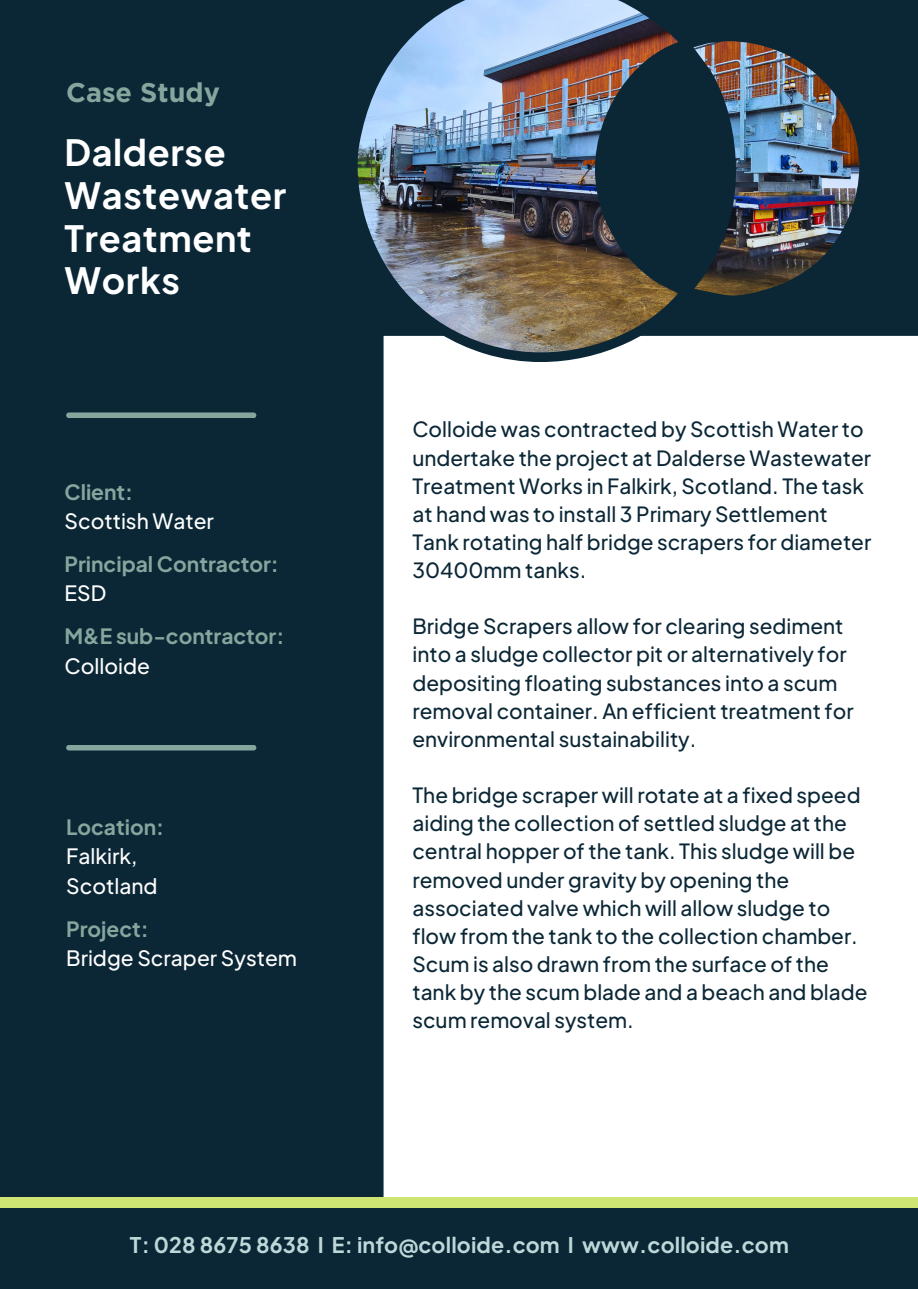
<style>
.page{position:relative;width:918px;height:1289px;background:#fff}
.page>*{position:absolute;margin:0;border:0;box-sizing:border-box;transform-origin:0 0}
.t1{font:700 36px/42.8px "Plus Jakarta Sans";letter-spacing:.02em;color:#fff}
.t2{font:700 27px "Gotham";color:#85a69d}
.t3{font:700 21.45px "Plus Jakarta Sans";letter-spacing:.01em;color:#bed8d9}
.t4{font:700 21px "Plus Jakarta Sans";color:#85a69d}
.t5{font:500 21px/29.2px "Plus Jakarta Sans";color:#fefefe}
.t6{font:500 21px "Plus Jakarta Sans";color:#fff}
.t7{font:500 20.85px/28px "Plus Jakarta Sans";color:#0b2736}
</style>
<div class="page">
<div style="left:0;top:336px;width:384px;height:861px;background:#0b2736"></div>
<div style="left:0;top:0;width:918px;height:336px;background:#0b2736"></div>
<div style="left:0;top:1197px;width:918px;height:91px;background:#cfe573"></div>
<div style="left:0;top:1207px;width:918px;height:81px;background:#0b2736"></div>
<div style="left:66px;top:744px;width:190px;height:6px;background:#85a69d;border-radius:3px"></div>
<div style="left:66px;top:412px;width:190px;height:6px;background:#85a69d;border-radius:3px"></div>
<img style="left:348px;top:0;width:521px;height:362px">
<p class="t2" style="left:66px;top:76px;width:155px">Case Study</p>
<p class="t1" style="left:64px;top:130px;width:223px">Dalderse<br>Wastewater<br>Treatment<br>Works</p>
<p class="t4" style="left:64px;top:478px;width:70px">Client:</p>
<p class="t6" style="left:64px;top:507px;width:151px">Scottish Water</p>
<h1 class="t4" style="left:64px;top:550px;width:216px">Principal Contractor:</h1>
<p class="t6" style="left:64px;top:579px;width:43px">ESD</p>
<p class="t4" style="left:64px;top:622px;width:221px">M&amp;E sub-contractor:</p>
<p class="t6" style="left:64px;top:651px;width:87px">Colloide</p>
<p class="t4" style="left:66px;top:813px;width:99px">Location:</p>
<p class="t5" style="left:66px;top:841px;width:93px">Falkirk,<br>Scotland</p>
<p class="t4" style="left:66px;top:914px;width:84px">Project:</p>
<p class="t5" style="left:66px;top:942px;width:232px">Bridge Scraper System</p>
<p class="t7" style="left:412px;top:415px;width:460px">Colloide was contracted by Scottish Water to undertake the project at Dalderse Wastewater Treatment Works in Falkirk, Scotland. The task at hand was to install 3 Primary Settlement Tank rotating half bridge scrapers for diameter 30400mm tanks.</p>
<p class="t7" style="left:412px;top:611px;width:443px">Bridge Scrapers allow for clearing sediment into a sludge collector pit or alternatively for depositing floating substances into a scum removal container. An efficient treatment for environmental sustainability.</p>
<p class="t7" style="left:412px;top:780px;width:457px">The bridge scraper will rotate at a fixed speed aiding the collection of settled sludge at the central hopper of the tank. This sludge will be removed under gravity by opening the associated valve which will allow sludge to flow from the tank to the collection chamber.<br>Scum is also drawn from the surface of the tank by the scum blade and a beach and blade scum removal system.</p>
<p class="t3" style="left:130px;top:1230px;width:660px">T: 028 8675 8638 I E: info@colloide.com I www.colloide.com</p>
</div>
